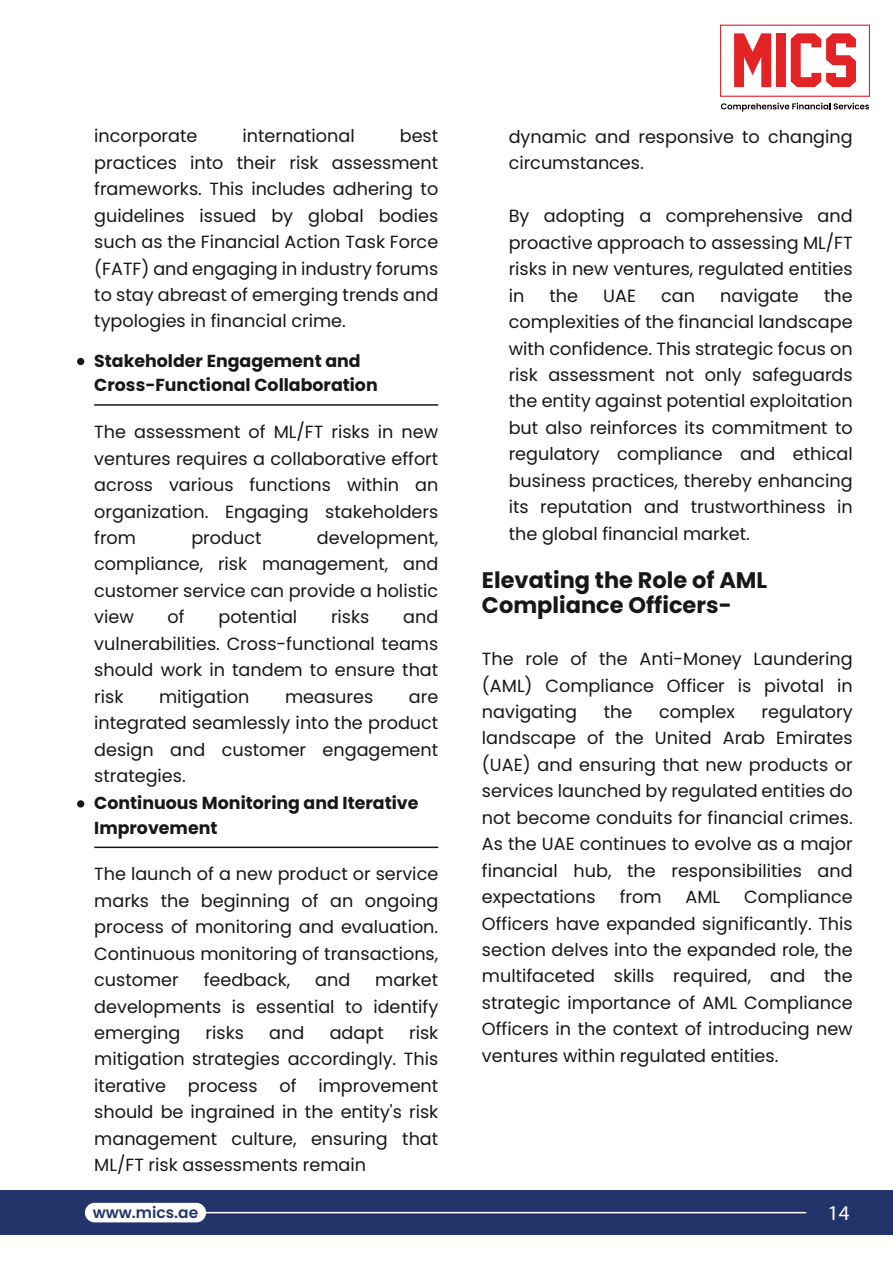
<style>
.page{position:relative;width:893px;height:1263px;background:#fff}
.page>*{position:absolute;margin:0;border:0;box-sizing:border-box;transform-origin:0 0}
.t1{font:700 22.5px/25.5px "Poppins";color:#171717}
.t2{font:21px "Myriad Pro";color:#fff}
.t3{font:17.7px/26.4px "Poppins";color:#171717;text-align:justify}
.t4{font:700 17.4px/24.6px "Poppins";color:#171717}
.t5{font:600 15.45px "Poppins";color:#23346a}
</style>
<div class="page">
<div style="left:0;top:1190px;width:893px;height:45px;background:#23346a"></div>
<div style="left:77px;top:358px;width:7px;height:7px;background:#171717;border-radius:50%"></div>
<hr style="left:94px;top:404px;width:344px;height:2px;background:#171717">
<div style="left:77px;top:800px;width:7px;height:7px;background:#171717;border-radius:50%"></div>
<hr style="left:94px;top:846px;width:344px;height:2px;background:#171717">
<div style="left:85px;top:1203px;width:121px;height:19px;background:#fff;border-radius:10px"></div>
<hr style="left:201px;top:1212px;width:605px;height:1px;background:#fff">
<div style="left:720px;top:25px;width:150px;height:72px;border:1px solid #e22426"></div>
<svg style="left:734px;top:33px;width:37px;height:54px"></svg>
<div style="left:776px;top:33px;width:10px;height:54px;background:#e22426"></div>
<svg style="left:791px;top:33px;width:65px;height:54px"></svg>
<svg style="left:721px;top:103px;width:148px;height:9px"></svg>
<p class="t3" style="left:94px;top:123px;width:105px">incorporate</p>
<p class="t3" style="left:242px;top:123px;width:114px">international</p>
<p class="t3" style="left:94px;top:123px;width:346px;text-indent:306px">best practices into their risk assessment frameworks. This includes adhering to guidelines issued by global bodies such as the Financial Action Task Force (FATF) and engaging in industry forums to stay abreast of emerging trends and typologies in financial crime.</p>
<p class="t4" style="left:94px;top:348px;width:285px">Stakeholder Engagement and<br>Cross-Functional Collaboration</p>
<p class="t3" style="left:94px;top:419px;width:346px">The assessment of ML/FT risks in new ventures requires a collaborative effort across various functions within an organization. Engaging stakeholders from</p>
<p class="t3" style="left:94px;top:525px;width:346px;text-indent:223px">development, compliance, risk management, and customer service can provide a holistic view</p>
<p class="t3" style="left:191px;top:525px;width:72px">product</p>
<p class="t3" style="left:168px;top:604px;width:19px">of</p>
<p class="t3" style="left:218px;top:604px;width:80px">potential</p>
<p class="t3" style="left:331px;top:604px;width:40px">risks</p>
<p class="t3" style="left:94px;top:604px;width:346px;text-indent:309px">and vulnerabilities. Cross-functional teams should work in tandem to ensure that risk</p>
<p class="t3" style="left:159px;top:683px;width:92px">mitigation</p>
<p class="t3" style="left:285px;top:683px;width:90px">measures</p>
<p class="t3" style="left:94px;top:683px;width:346px;text-indent:315px">are integrated seamlessly into the product design and customer engagement strategies.</p>
<p class="t4" style="left:94px;top:791px;width:326px">Continuous Monitoring and Iterative<br>Improvement</p>
<p class="t3" style="left:94px;top:861px;width:346px">The launch of a new product or service marks the beginning of an ongoing process of monitoring and evaluation.<br>Continuous monitoring of transactions, customer</p>
<p class="t3" style="left:204px;top:967px;width:88px">feedback,</p>
<p class="t3" style="left:315px;top:967px;width:37px">and</p>
<p class="t3" style="left:94px;top:967px;width:346px;text-indent:281px">market developments is essential to identify emerging</p>
<p class="t3" style="left:94px;top:1020px;width:346px;text-indent:315px">risk mitigation strategies accordingly. This iterative process of improvement should be ingrained in the entity's risk management culture, ensuring that ML/FT risk assessments remain</p>
<p class="t3" style="left:206px;top:1020px;width:40px">risks</p>
<p class="t3" style="left:269px;top:1020px;width:37px">and</p>
<p class="t3" style="left:330px;top:1020px;width:56px">adapt</p>
<p class="t3" style="left:509px;top:124px;width:346px">dynamic and responsive to changing circumstances.</p>
<p class="t3" style="left:509px;top:203px;width:346px">By adopting a comprehensive and proactive approach to assessing ML/FT risks in new ventures, regulated entities in</p>
<p class="t3" style="left:549px;top:282px;width:30px">the</p>
<p class="t3" style="left:603px;top:282px;width:34px">UAE</p>
<p class="t3" style="left:661px;top:282px;width:35px">can</p>
<p class="t3" style="left:720px;top:282px;width:80px">navigate</p>
<p class="t3" style="left:509px;top:282px;width:346px;text-indent:315px">the complexities of the financial landscape with confidence. This strategic focus on risk assessment not only safeguards the entity against potential exploitation but also reinforces its commitment to regulatory compliance and ethical business practices, thereby enhancing its reputation and trustworthiness in the global financial market.</p>
<p class="t1" style="left:482px;top:567px;width:287px">Elevating the Role of AML<br>Compliance Officers-</p>
<p class="t3" style="left:482px;top:646px;width:372px">The role of the Anti-Money Laundering (AML) Compliance Officer is pivotal in navigating</p>
<p class="t3" style="left:482px;top:699px;width:372px;text-indent:280px">regulatory landscape of the United Arab Emirates (UAE) and ensuring that new products or services launched by regulated entities do not become conduits for financial crimes.<br>As the UAE continues to evolve as a major financial hub, the responsibilities and expectations</p>
<p class="t3" style="left:604px;top:699px;width:30px">the</p>
<p class="t3" style="left:659px;top:699px;width:77px">complex</p>
<p class="t3" style="left:620px;top:884px;width:43px">from</p>
<p class="t3" style="left:686px;top:884px;width:36px">AML</p>
<p class="t3" style="left:482px;top:884px;width:372px;text-indent:262px">Compliance Officers have expanded significantly. This section delves into the expanded role, the multifaceted skills required, and the strategic importance of AML Compliance Officers in the context of introducing new ventures within regulated entities.</p>
<p class="t5" style="left:93px;top:1203px;width:107px">www.mics.ae</p>
<p class="t2" style="left:828px;top:1199px;width:23px">14</p>
</div>
